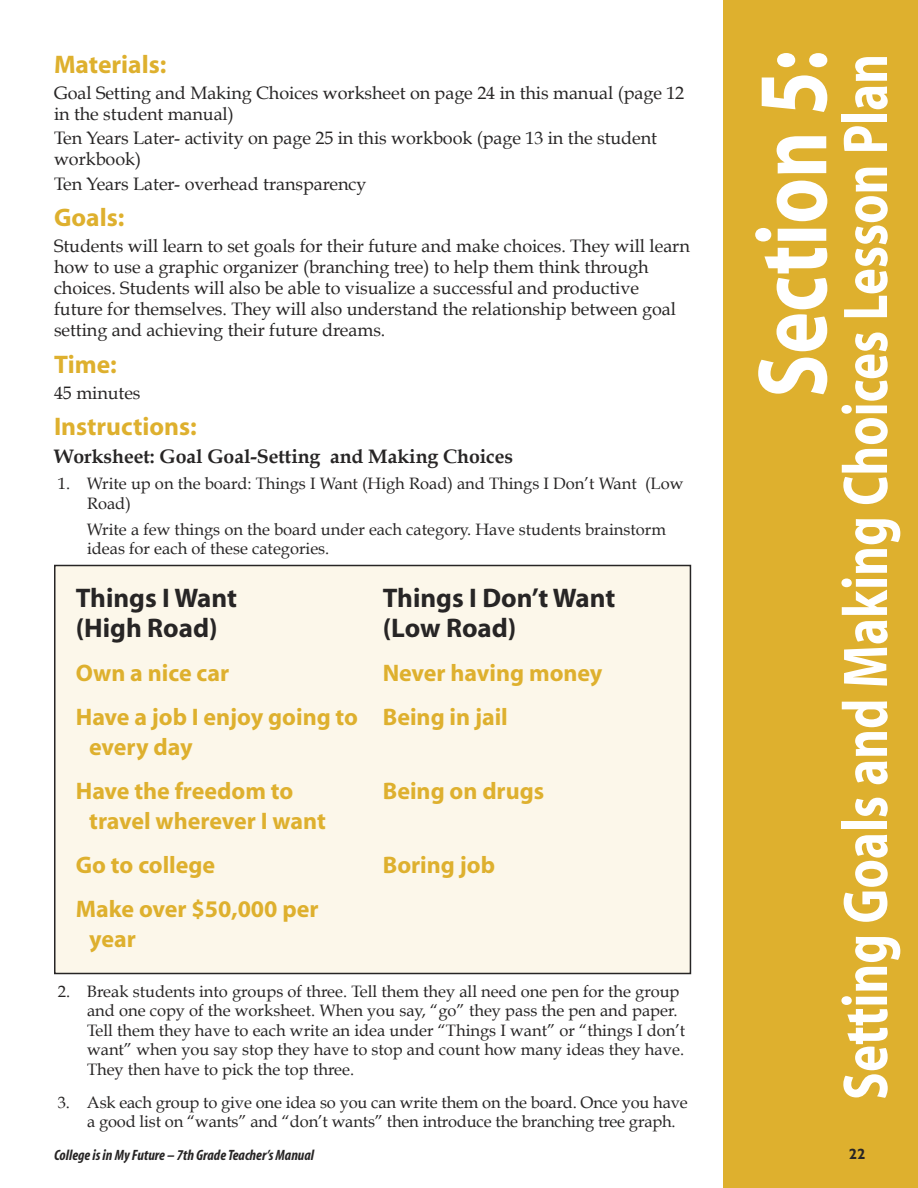
<style>
.page{position:relative;width:918px;height:1188px;background:#fff}
.page>*{position:absolute;margin:0;border:0;box-sizing:border-box;transform-origin:0 0}
.t1{font:700 99.3px "Myriad";color:#fff;scale:.8 1}
.t2{font:700 63.75px "Myriad";color:#fff;scale:.8 1}
.t3{font:700 27px/30px "Myriad";color:#272525}
.t4{font:700 25.5px "Myriad";color:#deb02e}
.t5{font:700 24px/44.1px "Myriad";color:#deb02e}
.t6{font:700 19.5px "Book Antiqua";letter-spacing:-.005em;color:#272525}
.t7{font:18px/21px "Book Antiqua";letter-spacing:-.005em;color:#272525}
.t8{font:16.5px/19.5px "Book Antiqua";color:#272525}
.t9{font:italic 700 condensed 15px "Myriad";color:#272525}
.t10{font:700 15px "Gill Sans";color:#272525}
</style>
<div class="page">
<div style="left:724px;top:0;width:194px;height:1188px;background:#deb02e"></div>
<div style="left:55px;top:565px;width:635px;height:409px;background:#fcf7ea"></div>
<div style="left:54px;top:565px;width:637px;height:409px;border:2px solid #272525"></div>
<h3 class="t4" style="left:54px;top:51px;width:114px">Materials:</h3>
<p class="t7" style="left:54px;top:82px;width:632px">Goal Setting and Making Choices worksheet on page 24 in this manual (page 12 in the student manual)</p>
<p class="t7" style="left:54px;top:127px;width:605px">Ten Years Later- activity on page 25 in this workbook (page 13 in the student workbook)</p>
<p class="t7" style="left:54px;top:173px;width:314px">Ten Years Later- overhead transparency</p>
<h3 class="t4" style="left:54px;top:205px;width:72px">Goals:</h3>
<p class="t7" style="left:54px;top:236px;width:637px">Students will learn to set goals for their future and make choices. They will learn how to use a graphic organizer (branching tree) to help them think through choices. Students will also be able to visualize a successful and productive future for themselves. They will also understand the relationship between goal setting and achieving their future dreams.</p>
<h3 class="t4" style="left:54px;top:351px;width:64px">Time:</h3>
<p class="t7" style="left:54px;top:382px;width:88px">45 minutes</p>
<h3 class="t4" style="left:54px;top:414px;width:144px">Instructions:</h3>
<p class="t6" style="left:54px;top:445px;width:461px">Worksheet: Goal Goal-Setting and Making Choices</p>
<p class="t8" style="left:87px;top:474px;width:598px;text-indent:-29px">1. Write up on the board: Things I Want (High Road) and Things I Don’t Want (Low<br>Road)</p>
<p class="t8" style="left:87px;top:519px;width:580px">Write a few things on the board under each category. Have students brainstorm ideas for each of these categories.</p>
<h3 class="t3" style="left:76px;top:584px;width:163px">Things I Want (High Road)</h3>
<h3 class="t5" style="left:76px;top:652px;width:284px">Own a nice car<br>Have a job I enjoy going to</h3>
<h3 class="t5" style="left:76px;top:726px;width:219px;text-indent:14px">every day<br>Have the freedom to</h3>
<h3 class="t5" style="left:76px;top:800px;width:252px;text-indent:14px">travel wherever I want<br>Go to college<br>Make over $50,000 per</h3>
<h3 class="t5" style="left:89px;top:918px;width:48px">year</h3>
<h3 class="t3" style="left:383px;top:584px;width:234px">Things I Don’t Want (Low Road)</h3>
<h3 class="t5" style="left:383px;top:652px;width:221px">Never having money<br>Being in jail</h3>
<h3 class="t5" style="left:383px;top:770px;width:163px">Being on drugs</h3>
<h3 class="t5" style="left:383px;top:844px;width:114px">Boring job</h3>
<p class="t8" style="left:87px;top:981px;width:600px;text-indent:-29px">2. Break students into groups of three. Tell them they all need one pen for the group and one copy of the worksheet. When you say, “go” they pass the pen and paper.<br>Tell them they have to each write an idea under “Things I want” or “things I don’t want” when you say stop they have to stop and count how many ideas they have.<br>They then have to pick the top three.</p>
<p class="t8" style="left:87px;top:1092px;width:602px;text-indent:-29px">3. Ask each group to give one idea so you can write them on the board. Once you have a good list on “wants” and “don’t wants” then introduce the branching tree graph.</p>
<h1 class="t1" style="left:742px;top:397px;width:435px;rotate:-90deg">Section 5:</h1>
<h2 class="t2" style="left:833px;top:1100px;width:1309px;rotate:-90deg">Setting Goals and Making Choices Lesson Plan</h2>
<p class="t9" style="left:54px;top:1148px;width:262px">College is in My Future – 7th Grade Teacher’s Manual</p>
<p class="t10" style="left:849px;top:1145px;width:18px">22</p>
</div>
